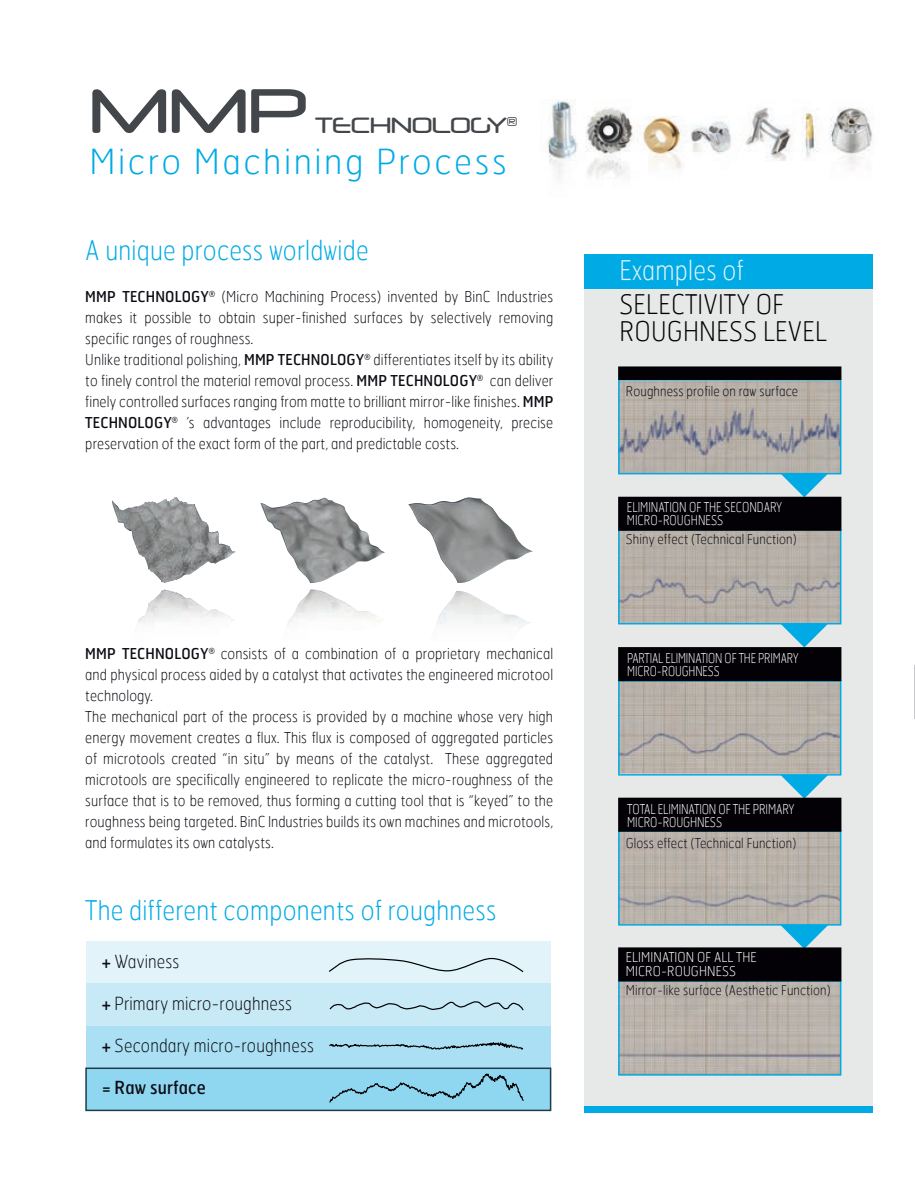
<style>
.page{position:relative;width:915px;height:1188px;background:#fff}
.page>*{position:absolute;margin:0;border:0;box-sizing:border-box;transform-origin:0 0}
.t1{font:60px "Neuropol";color:#43464a}
.t2{font:100 34.5px "Hermes";letter-spacing:.075em;color:#00abe5}
.t3{font:100 27px "Hermes";letter-spacing:.01em;color:#00abe5;scale:.9 1}
.t4{font:100 27px/27px "Hermes";letter-spacing:.01em;color:#000001;scale:.9 1}
.t5{font:100 27px "Hermes";letter-spacing:.01em;color:#e2f4fa;scale:.9 1}
.t6{font:21px "Neuropol";color:#43464a}
.t7{font:100 18px "Hermes";letter-spacing:.01em;color:#0e0c14;scale:.9 1}
.t8{font:18px "Hermes";letter-spacing:.01em;color:#0e0c14;scale:.9 1}
.t9{font:100 15px/21px "Hermes";letter-spacing:.01em;color:#0e0c14;scale:.9 1}
.t10{font:100 13.5px "Hermes";letter-spacing:.01em;color:#0e0c14;scale:.9 1}
.t11{font:100 13.5px/13.5px "Hermes";letter-spacing:-.01em;color:#fff;scale:.8 1}
.t12{font:100 13.5px/13.5px "Hermes";letter-spacing:-.01em;color:#fff;scale:.78 1}
.t13{font:100 13.5px/13.5px "Hermes";letter-spacing:.01em;color:#fff;scale:.9 1}
.s1{font-weight:400}
</style>
<div class="page">
<div style="left:86px;top:941px;width:464px;height:42px;background:#e2f4fa"></div>
<div style="left:86px;top:983px;width:464px;height:42px;background:#c8eaf6"></div>
<div style="left:86px;top:1026px;width:464px;height:42px;background:#abe0f4"></div>
<div style="left:86px;top:1068px;width:464px;height:42px;background:#8fd7f1"></div>
<div style="left:85px;top:1067px;width:466px;height:44px;border:2px solid #1e3d48"></div>
<div style="left:584px;top:288px;width:288px;height:820px;background:#e6e9e8"></div>
<svg style="left:914px;top:665px;width:1px;height:54px"></svg>
<img style="left:547px;top:99px;width:326px;height:80px">
<svg style="left:329px;top:957px;width:195px;height:15px"></svg>
<svg style="left:329px;top:1001px;width:195px;height:9px"></svg>
<svg style="left:329px;top:1042px;width:194px;height:8px"></svg>
<svg style="left:329px;top:1073px;width:194px;height:30px"></svg>
<img style="left:112px;top:497px;width:123px;height:86px">
<img style="left:260px;top:498px;width:125px;height:85px">
<img style="left:408px;top:497px;width:124px;height:86px">
<img style="left:436px;top:591px;width:94px;height:36px">
<img style="left:138px;top:589px;width:95px;height:35px">
<img style="left:287px;top:589px;width:93px;height:36px">
<div style="left:584px;top:254px;width:288px;height:34px;background:#00abe5"></div>
<svg style="left:779px;top:474px;width:50px;height:23px"></svg>
<svg style="left:779px;top:624px;width:50px;height:23px"></svg>
<svg style="left:779px;top:775px;width:50px;height:22px"></svg>
<svg style="left:779px;top:925px;width:50px;height:22px"></svg>
<img style="left:621px;top:382px;width:217px;height:89px">
<div style="left:618px;top:379px;width:223px;height:95px;border:2px solid #00abe5"></div>
<img style="left:621px;top:532px;width:217px;height:89px">
<div style="left:618px;top:529px;width:223px;height:95px;border:2px solid #00abe5"></div>
<img style="left:621px;top:683px;width:217px;height:89px">
<div style="left:618px;top:680px;width:223px;height:95px;border:2px solid #00abe5"></div>
<img style="left:621px;top:833px;width:217px;height:89px">
<div style="left:618px;top:830px;width:223px;height:95px;border:2px solid #00abe5"></div>
<img style="left:621px;top:983px;width:217px;height:89px">
<div style="left:618px;top:980px;width:223px;height:95px;border:2px solid #00abe5"></div>
<div style="left:619px;top:367px;width:221px;height:12px;background:#030105"></div>
<div style="left:618px;top:366px;width:223px;height:14px;border:2px solid #000001"></div>
<div style="left:619px;top:648px;width:221px;height:32px;background:#030105"></div>
<div style="left:618px;top:647px;width:223px;height:34px;border:2px solid #000001"></div>
<div style="left:619px;top:798px;width:221px;height:33px;background:#030105"></div>
<div style="left:618px;top:797px;width:223px;height:34px;border:2px solid #000001"></div>
<div style="left:619px;top:948px;width:221px;height:32px;background:#030105"></div>
<div style="left:618px;top:947px;width:223px;height:34px;border:2px solid #000001"></div>
<div style="left:619px;top:497px;width:221px;height:33px;background:#030105"></div>
<div style="left:618px;top:497px;width:223px;height:34px;border:2px solid #000001"></div>
<div style="left:584px;top:1105px;width:288px;height:7px;background:#00abe5"></div>
<h1 class="t1" style="left:90px;top:73px;width:219px">MMP</h1>
<h3 class="t6" style="left:315px;top:112px;width:204px">TECHNOLOGY<sup>®</sup></h3>
<h2 class="t2" style="left:90px;top:140px;width:419px">Micro Machining Process</h2>
<h3 class="t3" style="left:85px;top:233px;width:316px">A unique process worldwide</h3>
<p class="t9" style="left:85px;top:285px;width:521px"><span class="s1">MMP TECHNOLOGY</span><sup>®</sup> (Micro Machining Process) invented by BinC Industries makes it possible to obtain super-finished surfaces by selectively removing specific ranges of roughness.<br>Unlike traditional polishing, <span class="s1">MMP TECHNOLOGY</span><sup>®</sup> differentiates itself by its ability to finely control the material removal process. <span class="s1">MMP TECHNOLOGY</span><sup>®</sup> can deliver finely controlled surfaces ranging from matte to brilliant mirror-like finishes. <span class="s1">MMP TECHNOLOGY</span><sup>®</sup> ’s advantages include reproducibility, homogeneity, precise preservation of the exact form of the part, and predictable costs.</p>
<p class="t9" style="left:85px;top:642px;width:521px"><span class="s1">MMP TECHNOLOGY</span><sup>®</sup> consists of a combination of a proprietary mechanical and physical process aided by a catalyst that activates the engineered microtool technology.<br>The mechanical part of the process is provided by a machine whose very high energy movement creates a flux. This flux is composed of aggregated particles of microtools created “in situ” by means of the catalyst. These aggregated microtools are specifically engineered to replicate the micro-roughness of the surface that is to be removed, thus forming a cutting tool that is “keyed” to the roughness being targeted. BinC Industries builds its own machines and microtools, and formulates its own catalysts.</p>
<h3 class="t3" style="left:85px;top:893px;width:458px">The different components of roughness</h3>
<p class="t7" style="left:102px;top:950px;width:87px"><span class="s1">+</span> Waviness</p>
<p class="t7" style="left:102px;top:992px;width:212px"><span class="s1">+</span> Primary micro-roughness</p>
<p class="t7" style="left:102px;top:1034px;width:237px"><span class="s1">+</span> Secondary micro-roughness</p>
<p class="t8" style="left:102px;top:1076px;width:116px">= Raw surface</p>
<h3 class="t5" style="left:619px;top:253px;width:140px">Examples of</h3>
<h3 class="t4" style="left:619px;top:290px;width:232px">SELECTIVITY OF<br>ROUGHNESS LEVEL</h3>
<p class="t10" style="left:626px;top:382px;width:193px">Roughness profile on raw surface</p>
<p class="t11" style="left:627px;top:500px;width:196px">ELIMINATION OF THE SECONDARY<br>MICRO-ROUGHNESS</p>
<p class="t10" style="left:626px;top:530px;width:191px">Shiny effect (Technical Function)</p>
<p class="t12" style="left:627px;top:651px;width:221px">PARTIAL ELIMINATION OF THE PRIMARY<br>MICRO-ROUGHNESS</p>
<p class="t11" style="left:627px;top:801px;width:211px">TOTAL ELIMINATION OF THE PRIMARY<br>MICRO-ROUGHNESS</p>
<p class="t10" style="left:626px;top:834px;width:191px">Gloss effect (Technical Function)</p>
<p class="t13" style="left:626px;top:950px;width:147px">ELIMINATION OF ALL THE<br>MICRO-ROUGHNESS</p>
<p class="t10" style="left:626px;top:982px;width:229px">Mirror-like surface (Aesthetic Function)</p>
</div>
